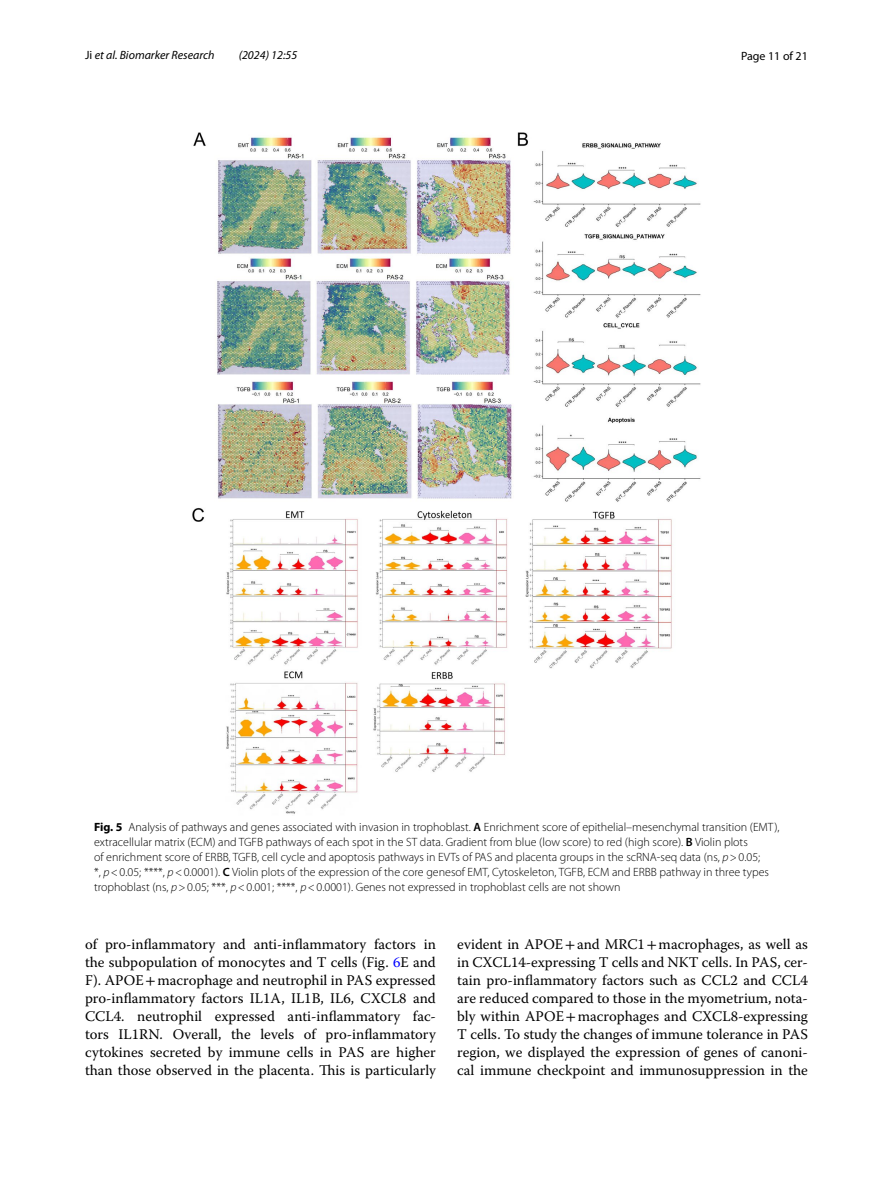
<style>
.page{position:relative;width:893px;height:1187px;background:#fff}
.page>*{position:absolute;margin:0;border:0;box-sizing:border-box;transform-origin:0 0}
.t1{font:14.7px/18px "Warnock Pro";color:#000;text-align:justify}
.t2{font:300 12px/15px "Myriad Pro";color:#000}
.t3{font:italic 12px "Myriad Pro";color:#000}
.t4{font:12px "Myriad Pro";color:#000}
.s1{font-style:normal}
.s2{font-weight:700}
.s3{font-weight:600}
.s4{font-style:italic}
.s5{color:#00f}
.s6{font-family:"STIX"}
</style>
<div class="page">
<img style="left:192px;top:133px;width:509px;height:681px">
<p class="t3" style="left:85px;top:48px;width:131px"><span class="s1">Ji</span> et al. Biomarker Research</p>
<p class="t3" style="left:239px;top:48px;width:60px">(2024) 12:55</p>
<p class="t4" style="left:741px;top:48px;width:68px">Page 11 of 21</p>
<p class="t2" style="left:94px;top:819px;width:687px"><span class="s2">Fig. 5</span> Analysis of pathways and genes associated with invasion in trophoblast. <span class="s3">A</span> Enrichment score of epithelial–mesenchymal transition (EMT), extracellular matrix (ECM) and TGFB pathways of each spot in the ST data. Gradient from blue (low score) to red (high score). <span class="s3">B</span> Violin plots<br>of enrichment score of ERBB, TGFB, cell cycle and apoptosis pathways in EVTs of PAS and placenta groups in the scRNA-seq data (ns, <span class="s4">p</span>&gt;0.05;<br>*, <span class="s4">p</span>&lt;0.05; ****, <span class="s4">p</span>&lt;0.0001). <span class="s3">C</span> Violin plots of the expression of the core genesof EMT, Cytoskeleton, TGFB, ECM and ERBB pathway in three types trophoblast (ns, <span class="s4">p</span>&gt;0.05; ***, <span class="s4">p</span>&lt;0.001; ****, <span class="s4">p</span>&lt;0.0001). Genes not expressed in trophoblast cells are not shown</p>
<p class="t1" style="left:85px;top:935px;width:352px">of pro-inflammatory and anti-inflammatory factors in the subpopulation of monocytes and T cells (Fig. <span class="s5">6</span>E and F). APOE<span class="s6">+</span>macrophage and neutrophil in PAS expressed pro-inflammatory factors IL1A, IL1B, IL6, CXCL8 and CCL4. neutrophil expressed anti-inflammatory fac&shy;tors IL1RN. Overall, the levels of pro-inflammatory cytokines secreted by immune cells in PAS are higher than those observed in the placenta. This is particularly</p>
<p class="t1" style="left:457px;top:935px;width:352px">evident in APOE<span class="s6">+</span>and MRC1<span class="s6">+</span>macrophages, as well as in CXCL14-expressing T cells and NKT cells. In PAS, cer&shy;tain pro-inflammatory factors such as CCL2 and CCL4 are reduced compared to those in the myometrium, nota&shy;bly within APOE<span class="s6">+</span>macrophages and CXCL8-expressing T cells. To study the changes of immune tolerance in PAS region, we displayed the expression of genes of canoni&shy;cal immune checkpoint and immunosuppression in the</p>
</div>
